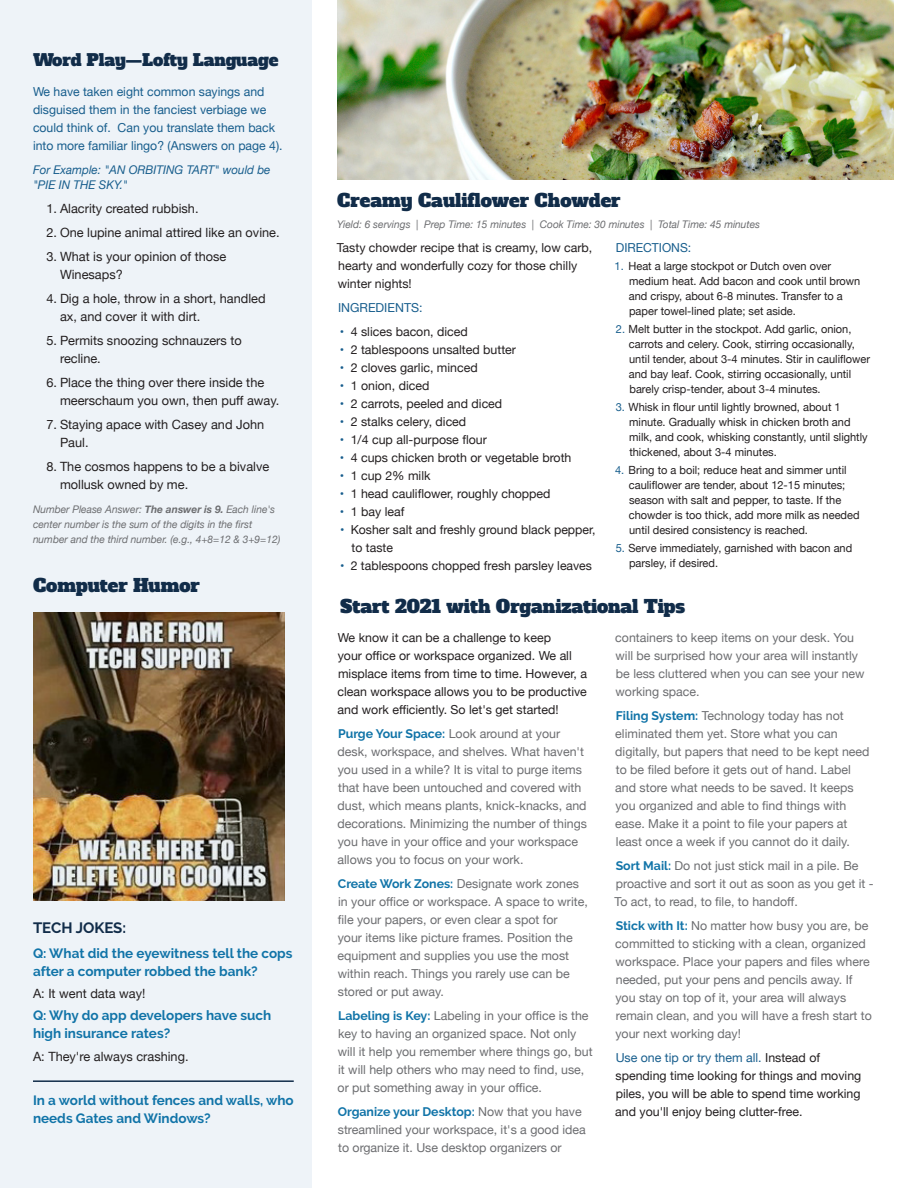
<style>
.page{position:relative;width:918px;height:1188px;background:#fff}
.page>*{position:absolute;margin:0;border:0;box-sizing:border-box;transform-origin:0 0}
.t1{font:18px "Alfa Slab One";color:#112c49}
.t2{font:16.5px "Alfa Slab One";color:#112c49}
.t3{font:700 15px "Raleway";color:#112c49}
.t4{font:700 13.5px/18px "Raleway";color:#1174a8}
.t5{font:12.75px/18px "Helvetica Neue";color:#231f20}
.Body_Copy_Updated{font:12.3px/18px "Helvetica Neue";color:#6c6d70}
.Body_Copy_Updated-2{font:12.3px/18px "Helvetica Neue";color:#231f20}
.Body_Copy_Updated-3{font:12.3px/18px "Helvetica Neue";color:#185e8d}
.Body_Copy_for_smalle{font:italic 12px/15px "Helvetica Neue";color:#185e8d}
.Body_Copy_Updated-4{font:11.25px/15px "Helvetica Neue";color:#231f20}
.Body_Copy_for_smalle-2{font:italic 10.5px/15px "Helvetica Neue";color:#6c6d70}
.s1{font-weight:700}
.s2{color:#185e8d}
.s3{font-family:"Raleway";font-weight:700;color:#1174a8}
</style>
<div class="page">
<div style="left:0;top:0;width:312px;height:1188px;background:#eef3f8"></div>
<img style="left:33px;top:613px;width:251px;height:288px">
<hr style="left:33px;top:1080px;width:261px;height:2px;background:#112c49">
<img style="left:337px;top:0;width:556px;height:179px">
<p class="t2" style="left:33px;top:49px;width:247px">Word Play—Lofty Language</p>
<p class="Body_Copy_Updated-3" style="left:33px;top:83px;width:251px">We have taken eight common sayings and disguised them in the fanciest verbiage we could think of. Can you translate them back into more familiar lingo? (Answers on page 4).</p>
<p class="Body_Copy_for_smalle" style="left:33px;top:163px;width:239px">For Example: "AN ORBITING TART" would be "PIE IN THE SKY."</p>
<p class="t5" style="left:46px;top:200px;width:154px">1. Alacrity created rubbish.</p>
<p class="t5" style="left:46px;top:224px;width:235px">2. One lupine animal attired like an ovine.</p>
<p class="t5" style="left:60px;top:248px;width:168px;text-indent:-14px">3. What is your opinion of those<br>Winesaps?</p>
<p class="t5" style="left:60px;top:290px;width:207px;text-indent:-14px">4. Dig a hole, throw in a short, handled ax, and cover it with dirt.</p>
<p class="t5" style="left:60px;top:332px;width:183px;text-indent:-14px">5. Permits snoozing schnauzers to recline.</p>
<p class="t5" style="left:60px;top:374px;width:221px;text-indent:-14px">6. Place the thing over there inside the meerschaum you own, then puff away.</p>
<p class="t5" style="left:60px;top:416px;width:206px;text-indent:-14px">7. Staying apace with Casey and John<br>Paul.</p>
<p class="t5" style="left:60px;top:458px;width:211px;text-indent:-14px">8. The cosmos happens to be a bivalve mollusk owned by me.</p>
<p class="Body_Copy_for_smalle-2" style="left:33px;top:502px;width:249px">Number Please Answer: <span class="s1">The answer is 9.</span> Each line's center number is the sum of the digits in the first number and the third number. (e.g., 4+8=12 &amp; 3+9=12)</p>
<p class="t1" style="left:33px;top:574px;width:168px">Computer Humor</p>
<p class="t3" style="left:33px;top:919px;width:95px">TECH JOKES:</p>
<p class="t4" style="left:33px;top:944px;width:261px">Q: What did the eyewitness tell the cops after a computer robbed the bank?</p>
<p class="t5" style="left:33px;top:985px;width:114px">A: It went data way!</p>
<p class="t4" style="left:33px;top:1007px;width:240px">Q: Why do app developers have such high insurance rates?</p>
<p class="t5" style="left:33px;top:1048px;width:157px">A: They're always crashing.</p>
<p class="t4" style="left:33px;top:1092px;width:262px">In a world without fences and walls, who needs Gates and Windows?</p>
<p class="t1" style="left:337px;top:188px;width:285px">Creamy Cauliflower Chowder</p>
<p class="Body_Copy_for_smalle-2" style="left:337px;top:217px;width:424px">Yield: 6 servings | Prep Time: 15 minutes | Cook Time: 30 minutes | Total Time: 45 minutes</p>
<p class="Body_Copy_Updated-2" style="left:337px;top:239px;width:257px">Tasty chowder recipe that is creamy, low carb, hearty and wonderfully cozy for those chilly winter nights!</p>
<p class="Body_Copy_Updated-3" style="left:338px;top:299px;width:86px">INGREDIENTS:</p>
<p class="Body_Copy_Updated-2" style="left:340px;top:323px;width:129px"><span class="s2">•</span> 4 slices bacon, diced</p>
<p class="Body_Copy_Updated-2" style="left:340px;top:341px;width:178px"><span class="s2">•</span> 2 tablespoons unsalted butter</p>
<p class="Body_Copy_Updated-2" style="left:340px;top:359px;width:139px"><span class="s2">•</span> 2 cloves garlic, minced</p>
<p class="Body_Copy_Updated-2" style="left:340px;top:377px;width:91px"><span class="s2">•</span> 1 onion, diced</p>
<p class="Body_Copy_Updated-2" style="left:340px;top:395px;width:164px"><span class="s2">•</span> 2 carrots, peeled and diced</p>
<p class="Body_Copy_Updated-2" style="left:340px;top:413px;width:128px"><span class="s2">•</span> 2 stalks celery, diced</p>
<p class="Body_Copy_Updated-2" style="left:340px;top:431px;width:148px"><span class="s2">•</span> 1/4 cup all-purpose flour</p>
<p class="Body_Copy_Updated-2" style="left:340px;top:449px;width:233px"><span class="s2">•</span> 4 cups chicken broth or vegetable broth</p>
<p class="Body_Copy_Updated-2" style="left:340px;top:467px;width:92px"><span class="s2">•</span> 1 cup 2% milk</p>
<p class="Body_Copy_Updated-2" style="left:340px;top:485px;width:212px"><span class="s2">•</span> 1 head cauliflower, roughly chopped</p>
<p class="Body_Copy_Updated-2" style="left:340px;top:503px;width:66px"><span class="s2">•</span> 1 bay leaf</p>
<p class="Body_Copy_Updated-2" style="left:352px;top:521px;width:245px;text-indent:-12px"><span class="s2">•</span> Kosher salt and freshly ground black pepper, to taste</p>
<p class="Body_Copy_Updated-2" style="left:340px;top:557px;width:253px"><span class="s2">•</span> 2 tablespoons chopped fresh parsley leaves</p>
<p class="Body_Copy_Updated-3" style="left:616px;top:239px;width:77px">DIRECTIONS:</p>
<p class="Body_Copy_Updated-4" style="left:629px;top:259px;width:233px;text-indent:-14px"><span class="s2">1.</span> Heat a large stockpot or Dutch oven over medium heat. Add bacon and cook until brown and crispy, about 6-8 minutes. Transfer to a paper towel-lined plate; set aside.</p>
<p class="Body_Copy_Updated-4" style="left:629px;top:322px;width:243px;text-indent:-13px"><span class="s2">2.</span> Melt butter in the stockpot. Add garlic, onion, carrots and celery. Cook, stirring occasionally, until tender, about 3-4 minutes. Stir in cauliflower and bay leaf. Cook, stirring occasionally, until barely crisp-tender, about 3-4 minutes.</p>
<p class="Body_Copy_Updated-4" style="left:629px;top:400px;width:240px;text-indent:-13px"><span class="s2">3.</span> Whisk in flour until lightly browned, about 1 minute. Gradually whisk in chicken broth and milk, and cook, whisking constantly, until slightly thickened, about 3-4 minutes.</p>
<p class="Body_Copy_Updated-4" style="left:629px;top:463px;width:232px;text-indent:-14px"><span class="s2">4.</span> Bring to a boil; reduce heat and simmer until cauliflower are tender, about 12-15 minutes; season with salt and pepper, to taste. If the chowder is too thick, add more milk as needed until desired consistency is reached.</p>
<p class="Body_Copy_Updated-4" style="left:629px;top:541px;width:225px;text-indent:-13px"><span class="s2">5.</span> Serve immediately, garnished with bacon and parsley, if desired.</p>
<p class="t1" style="left:340px;top:594px;width:347px">Start 2021 with Organizational Tips</p>
<p class="Body_Copy_Updated-2" style="left:338px;top:629px;width:251px">We know it can be a challenge to keep<br>your office or workspace organized. We all misplace items from time to time. However, a clean workspace allows you to be productive and work efficiently. So let's get started!</p>
<p class="Body_Copy_Updated" style="left:338px;top:725px;width:251px"><span class="s3">Purge Your Space:</span> Look around at your desk, workspace, and shelves. What haven't you used in a while? It is vital to purge items that have been untouched and covered with dust, which means plants, knick-knacks, and decorations. Minimizing the number of things you have in your office and your workspace allows you to focus on your work.</p>
<p class="Body_Copy_Updated" style="left:338px;top:875px;width:252px"><span class="s3">Create Work Zones:</span> Designate work zones in your office or workspace. A space to write, file your papers, or even clear a spot for<br>your items like picture frames. Position the equipment and supplies you use the most within reach. Things you rarely use can be stored or put away.</p>
<p class="Body_Copy_Updated" style="left:338px;top:1007px;width:257px"><span class="s3">Labeling is Key:</span> Labeling in your office is the key to having an organized space. Not only will it help you remember where things go, but it will help others who may need to find, use, or put something away in your office.</p>
<p class="Body_Copy_Updated" style="left:338px;top:1103px;width:249px"><span class="s3">Organize your Desktop:</span> Now that you have streamlined your workspace, it's a good idea to organize it. Use desktop organizers or</p>
<p class="Body_Copy_Updated" style="left:615px;top:629px;width:251px">containers to keep items on your desk. You will be surprised how your area will instantly be less cluttered when you can see your new working space.</p>
<p class="Body_Copy_Updated" style="left:615px;top:707px;width:256px"><span class="s3">Filing System:</span> Technology today has not eliminated them yet. Store what you can digitally, but papers that need to be kept need to be filed before it gets out of hand. Label and store what needs to be saved. It keeps you organized and able to find things with ease. Make it a point to file your papers at least once a week if you cannot do it daily.</p>
<p class="Body_Copy_Updated" style="left:615px;top:857px;width:261px"><span class="s3">Sort Mail:</span> Do not just stick mail in a pile. Be proactive and sort it out as soon as you get it -<br>To act, to read, to file, to handoff.</p>
<p class="Body_Copy_Updated" style="left:615px;top:917px;width:258px"><span class="s3">Stick with It:</span> No matter how busy you are, be committed to sticking with a clean, organized workspace. Place your papers and files where needed, put your pens and pencils away. If you stay on top of it, your area will always remain clean, and you will have a fresh start to your next working day!</p>
<p class="Body_Copy_Updated-2" style="left:615px;top:1049px;width:248px"><span class="s2">Use one tip or try them all.</span> Instead of spending time looking for things and moving piles, you will be able to spend time working and you'll enjoy being clutter-free.</p>
</div>
